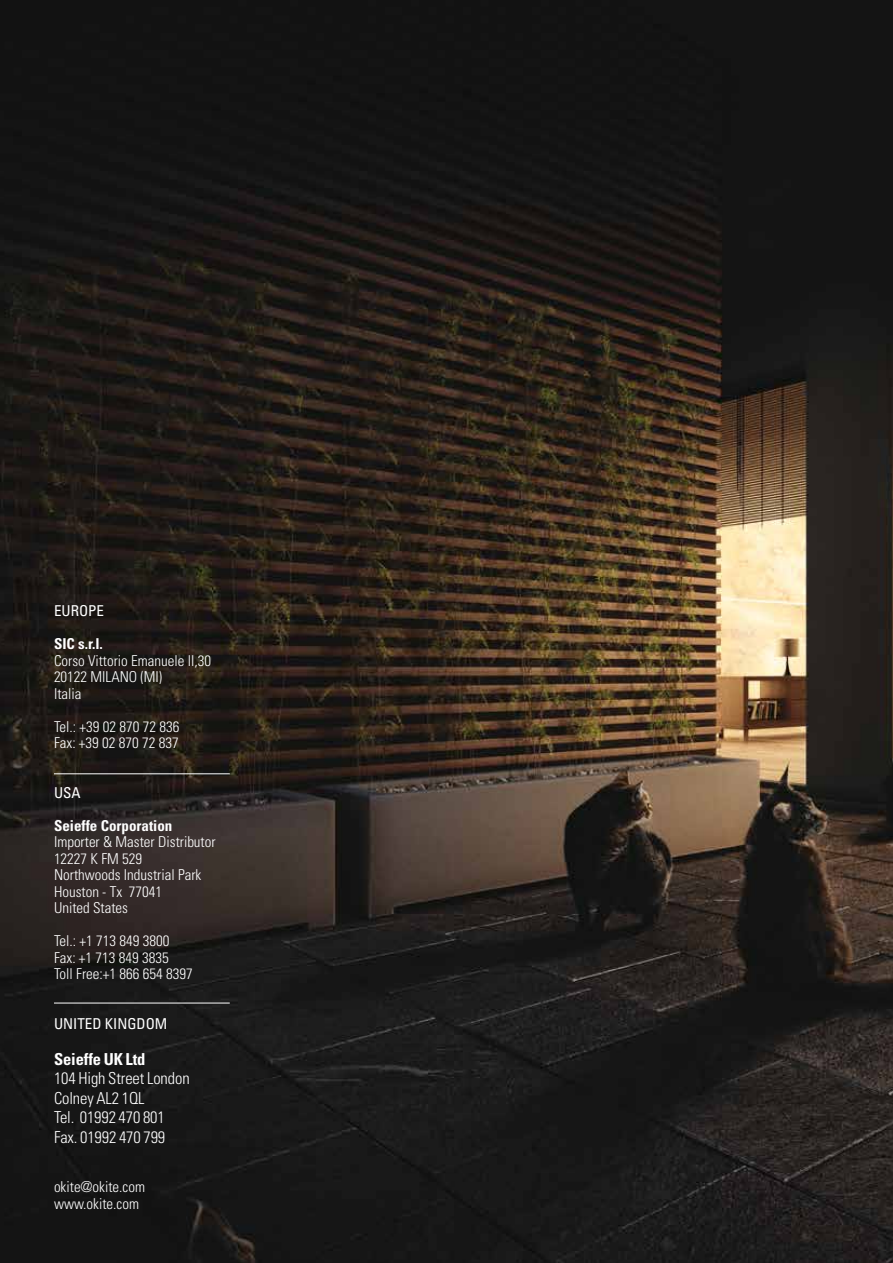
<style>
.page{position:relative;width:893px;height:1263px;background:#fff}
.page>*{position:absolute;margin:0;border:0;box-sizing:border-box;transform-origin:0 0}
.t1{font:300 condensed 16.5px/19.5px "Univers";letter-spacing:-.005em;color:#fff}
.t2{font:700 condensed 16.5px "Univers";letter-spacing:-.005em;color:#fff}
.t3{font:300 condensed 15px/16.5px "Univers";color:#fff}
.t4{font:700 condensed 15px "Univers";color:#fff}
.t5{font:condensed 15px "Univers LT";color:#fff}
</style>
<div class="page">
<img style="left:0;top:0;width:893px;height:1263px">
<hr style="left:54px;top:773px;width:176px;height:1px;background:#fff">
<hr style="left:54px;top:1003px;width:176px;height:1px;background:#fff">
<p class="t5" style="left:54px;top:602px;width:52px">EUROPE</p>
<p class="t4" style="left:54px;top:635px;width:50px">SIC s.r.l.</p>
<p class="t3" style="left:54px;top:652px;width:159px">Corso Vittorio Emanuele II,30<br>20122 MILANO (MI)<br>Italia</p>
<p class="t3" style="left:54px;top:718px;width:127px">Tel.: +39 02 870 72 836<br>Fax: +39 02 870 72 837</p>
<p class="t5" style="left:54px;top:783px;width:28px">USA</p>
<p class="t4" style="left:54px;top:816px;width:120px">Seieffe Corporation</p>
<p class="t3" style="left:54px;top:834px;width:163px">Importer &amp; Master Distributor<br>12227 K FM 529<br>Northwoods Industrial Park<br>Houston - Tx 77041<br>United States</p>
<p class="t3" style="left:54px;top:933px;width:140px">Tel.: +1 713 849 3800<br>Fax: +1 713 849 3835<br>Toll Free:+1 866 654 8397</p>
<p class="t5" style="left:54px;top:1014px;width:115px">UNITED KINGDOM</p>
<p class="t2" style="left:54px;top:1049px;width:93px">Seieffe UK Ltd</p>
<p class="t1" style="left:54px;top:1069px;width:137px">104 High Street London<br>Colney AL2 1QL<br>Tel. 01992 470 801<br>Fax. 01992 470 799</p>
<p class="t3" style="left:54px;top:1179px;width:93px">okite@okite.com www.okite.com</p>
</div>
